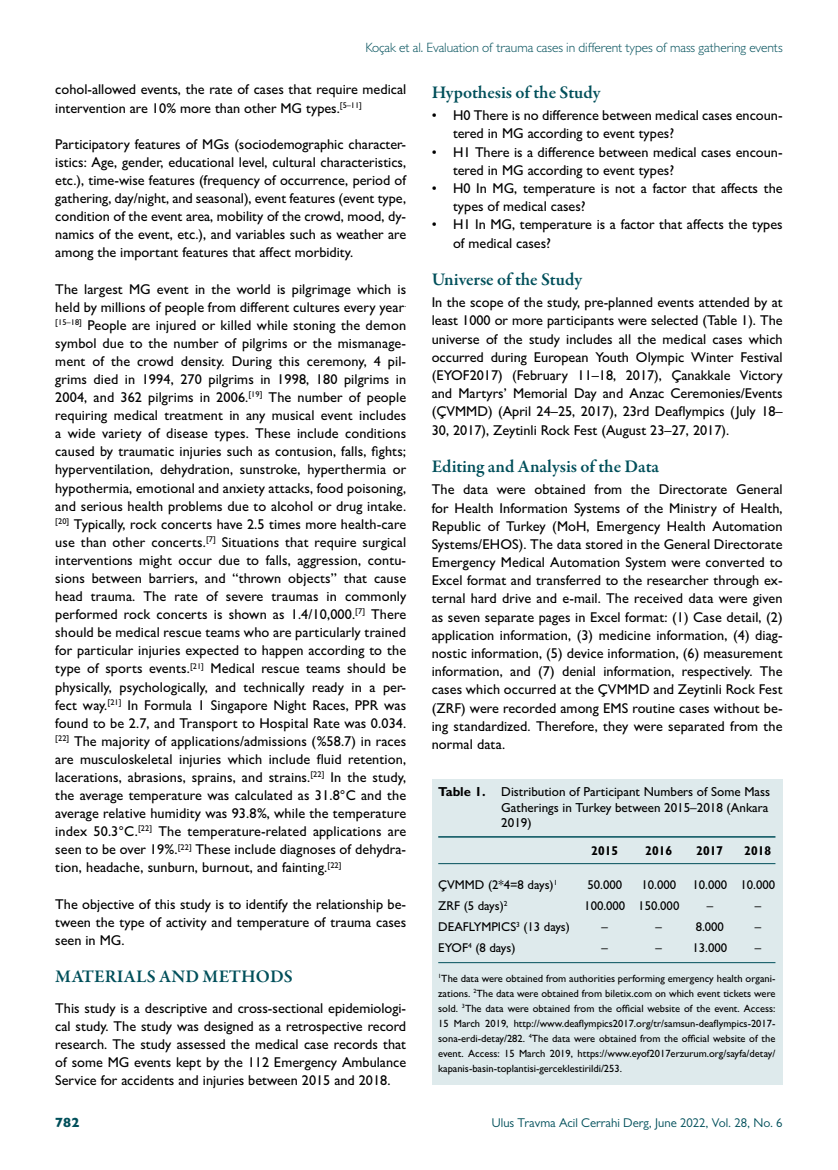
<style>
.page{position:relative;width:838px;height:1170px;background:#fff}
.page>*{position:absolute;margin:0;border:0;box-sizing:border-box;transform-origin:0 0}
.t1{font:600 18px "Garamond Premr Pro";color:#004f5a}
.t2{font:500 14.25px/18.1px "Gill Sans MT Pro";color:#000;text-align:justify}
.t3{font:300 13.5px "Gill Sans MT Pro";letter-spacing:-.005em;color:#004f5a}
.t4{font:800 13.5px "Gill Sans MT Pro";color:#004f5a}
.t5{font:500 13.05px/15.6px "Gill Sans MT Pro";color:#000}
.t6{font:500 12.75px "Gill Sans MT Pro";color:#000}
.t7{font:12.75px "Gill Sans MT Pro";color:#004f5a}
.t8{font:700 condensed 12.75px "Gill Sans MT Pro";color:#000}
.t9{font:500 10.5px/15px "Gill Sans MT Pro";color:#000;text-align:justify}
.s1{font-weight:700}
</style>
<div class="page">
<div style="left:432px;top:779px;width:350px;height:306px;background:#deeaec"></div>
<hr style="left:438px;top:836px;width:337px;height:1px;background:#004f5a">
<hr style="left:438px;top:863px;width:337px;height:1px;background:#004f5a">
<hr style="left:438px;top:962px;width:337px;height:1px;background:#004f5a">
<p class="t3" style="left:365px;top:39px;width:419px">Koçak et al. Evaluation of trauma cases in different types of mass gathering events</p>
<p class="t2" style="left:55px;top:80px;width:352px">cohol-allowed events, the rate of cases that require medical intervention are 10% more than other MG types.<sup>[5–11]</sup></p>
<p class="t2" style="left:55px;top:135px;width:352px">Participatory features of MGs (sociodemographic character&shy;istics: Age, gender, educational level, cultural characteristics, etc.), time-wise features (frequency of occurrence, period of gathering, day/night, and seasonal), event features (event type, condition of the event area, mobility of the crowd, mood, dy&shy;namics of the event, etc.), and variables such as weather are among the important features that affect morbidity.</p>
<p class="t2" style="left:55px;top:279px;width:352px">The largest MG event in the world is pilgrimage which is held by millions of people from different cultures every year<sup>. [15–18]</sup> People are injured or killed while stoning the demon symbol due to the number of pilgrims or the mismanage&shy;ment of the crowd density. During this ceremony, 4 pil&shy;grims died in 1994, 270 pilgrims in 1998, 180 pilgrims in 2004, and 362 pilgrims in 2006.<sup>[19]</sup> The number of people requiring medical treatment in any musical event includes a wide variety of disease types. These include conditions caused by traumatic injuries such as contusion, falls, fights; hyperventilation, dehydration, sunstroke, hyperthermia or hypothermia, emotional and anxiety attacks, food poisoning, and serious health problems due to alcohol or drug intake. <sup>[20]</sup> Typically, rock concerts have 2.5 times more health-care use than other concerts.<sup>[7]</sup> Situations that require surgical interventions might occur due to falls, aggression, contu&shy;sions between barriers, and “thrown objects” that cause head trauma. The rate of severe traumas in commonly performed rock concerts is shown as 1.4/10,000.<sup>[7]</sup> There should be medical rescue teams who are particularly trained for particular injuries expected to happen according to the type of sports events.<sup>[21]</sup> Medical rescue teams should be physically, psychologically, and technically ready in a per&shy;fect way.<sup>[21]</sup> In Formula 1 Singapore Night Races, PPR was found to be 2.7, and Transport to Hospital Rate was 0.034. <sup>[22]</sup> The majority of applications/admissions (%58.7) in races are musculoskeletal injuries which include fluid retention, lacerations, abrasions, sprains, and strains.<sup>[22]</sup> In the study, the average temperature was calculated as 31.8°C and the average relative humidity was 93.8%, while the temperature index 50.3°C.<sup>[22]</sup> The temperature-related applications are seen to be over 19%.<sup>[22]</sup> These include diagnoses of dehydra&shy;tion, headache, sunburn, burnout, and fainting.<sup>[22]</sup></p>
<p class="t2" style="left:55px;top:894px;width:352px">The objective of this study is to identify the relationship be&shy;tween the type of activity and temperature of trauma cases seen in MG.</p>
<p class="t1" style="left:55px;top:965px;width:239px">MATERIALS AND METHODS</p>
<p class="t2" style="left:55px;top:998px;width:352px">This study is a descriptive and cross-sectional epidemiologi&shy;cal study. The study was designed as a retrospective record research. The study assessed the medical case records that of some MG events kept by the 112 Emergency Ambulance Service for accidents and injuries between 2015 and 2018.</p>
<p class="t1" style="left:432px;top:81px;width:170px">Hypothesis of the Study</p>
<p class="t2" style="left:453px;top:106px;width:331px;text-indent:-21px">• H0 There is no difference between medical cases encoun&shy;tered in MG according to event types?</p>
<p class="t2" style="left:453px;top:143px;width:331px;text-indent:-21px">• H1 There is a difference between medical cases encoun&shy;tered in MG according to event types?</p>
<p class="t2" style="left:453px;top:179px;width:331px;text-indent:-21px">• H0 In MG, temperature is not a factor that affects the types of medical cases?</p>
<p class="t2" style="left:453px;top:215px;width:331px;text-indent:-21px">• H1 In MG, temperature is a factor that affects the types of medical cases?</p>
<p class="t1" style="left:432px;top:268px;width:152px">Universe of the Study</p>
<p class="t2" style="left:432px;top:293px;width:352px">In the scope of the study, pre-planned events attended by at least 1000 or more participants were selected (Table 1). The universe of the study includes all the medical cases which occurred during European Youth Olympic Winter Festival (EYOF2017) (February 11–18, 2017), Çanakkale Victory and Martyrs’ Memorial Day and Anzac Ceremonies/Events (ÇVMMD) (April 24–25, 2017), 23rd Deaflympics (July 18– 30, 2017), Zeytinli Rock Fest (August 23–27, 2017).</p>
<p class="t1" style="left:432px;top:455px;width:229px">Editing and Analysis of the Data</p>
<p class="t2" style="left:432px;top:480px;width:352px">The data were obtained from the Directorate General for Health Information Systems of the Ministry of Health, Republic of Turkey (MoH, Emergency Health Automation Systems/EHOS). The data stored in the General Directorate Emergency Medical Automation System were converted to Excel format and transferred to the researcher through ex&shy;ternal hard drive and e-mail. The received data were given as seven separate pages in Excel format: (1) Case detail, (2) application information, (3) medicine information, (4) diag&shy;nostic information, (5) device information, (6) measurement information, and (7) denial information, respectively. The cases which occurred at the ÇVMMD and Zeytinli Rock Fest (ZRF) were recorded among EMS routine cases without be&shy;ing standardized. Therefore, they were separated from the normal data.</p>
<p class="t5" style="left:501px;top:783px;width:270px;text-indent:-63px"><span class="s1">Table 1.</span> Distribution of Participant Numbers of Some Mass<br>Gatherings in Turkey between 2015–2018 (Ankara<br>2019)</p>
<p class="t8" style="left:591px;top:843px;width:28px">2015</p>
<p class="t8" style="left:645px;top:843px;width:28px">2016</p>
<p class="t8" style="left:696px;top:843px;width:28px">2017</p>
<p class="t8" style="left:744px;top:843px;width:28px">2018</p>
<p class="t6" style="left:438px;top:877px;width:121px">ÇVMMD (2*4=8 days)<sup>1</sup></p>
<p class="t6" style="left:587px;top:877px;width:36px">50.000</p>
<p class="t6" style="left:641px;top:877px;width:36px">10.000</p>
<p class="t6" style="left:692px;top:877px;width:84px">10.000 10.000</p>
<p class="t6" style="left:438px;top:898px;width:71px">ZRF (5 days)<sup>2</sup></p>
<p class="t6" style="left:584px;top:898px;width:97px">100.000 150.000</p>
<p class="t6" style="left:706px;top:898px;width:8px">–</p>
<p class="t6" style="left:754px;top:898px;width:8px">–</p>
<p class="t6" style="left:438px;top:919px;width:133px">DEAFLYMPICS<sup>3</sup> (13 days)</p>
<p class="t6" style="left:601px;top:919px;width:8px">–</p>
<p class="t6" style="left:655px;top:919px;width:8px">–</p>
<p class="t6" style="left:695px;top:919px;width:30px">8.000</p>
<p class="t6" style="left:754px;top:919px;width:8px">–</p>
<p class="t6" style="left:438px;top:940px;width:79px">EYOF<sup>4</sup> (8 days)</p>
<p class="t6" style="left:601px;top:940px;width:8px">–</p>
<p class="t6" style="left:655px;top:940px;width:73px">– 13.000</p>
<p class="t6" style="left:754px;top:940px;width:8px">–</p>
<p class="t9" style="left:438px;top:970px;width:339px"><sup>1</sup>The data were obtained from authorities performing emergency health organi&shy;zations. <sup>2</sup>The data were obtained from biletix.com on which event tickets were sold. <sup>3</sup>The data were obtained from the official website of the event. Access:<br>15 March 2019, http://www.deaflympics2017.org/tr/samsun-deaflympics-2017- sona-erdi-detay/282. <sup>4</sup>The data were obtained from the official website of the event. Access: 15 March 2019, https://www.eyof2017erzurum.org/sayfa/detay/ kapanis-basin-toplantisi-gerceklestirildi/253.</p>
<p class="t4" style="left:55px;top:1114px;width:26px">782</p>
<p class="t7" style="left:492px;top:1115px;width:292px">Ulus Travma Acil Cerrahi Derg, June 2022, Vol. 28, No. 6</p>
</div>
